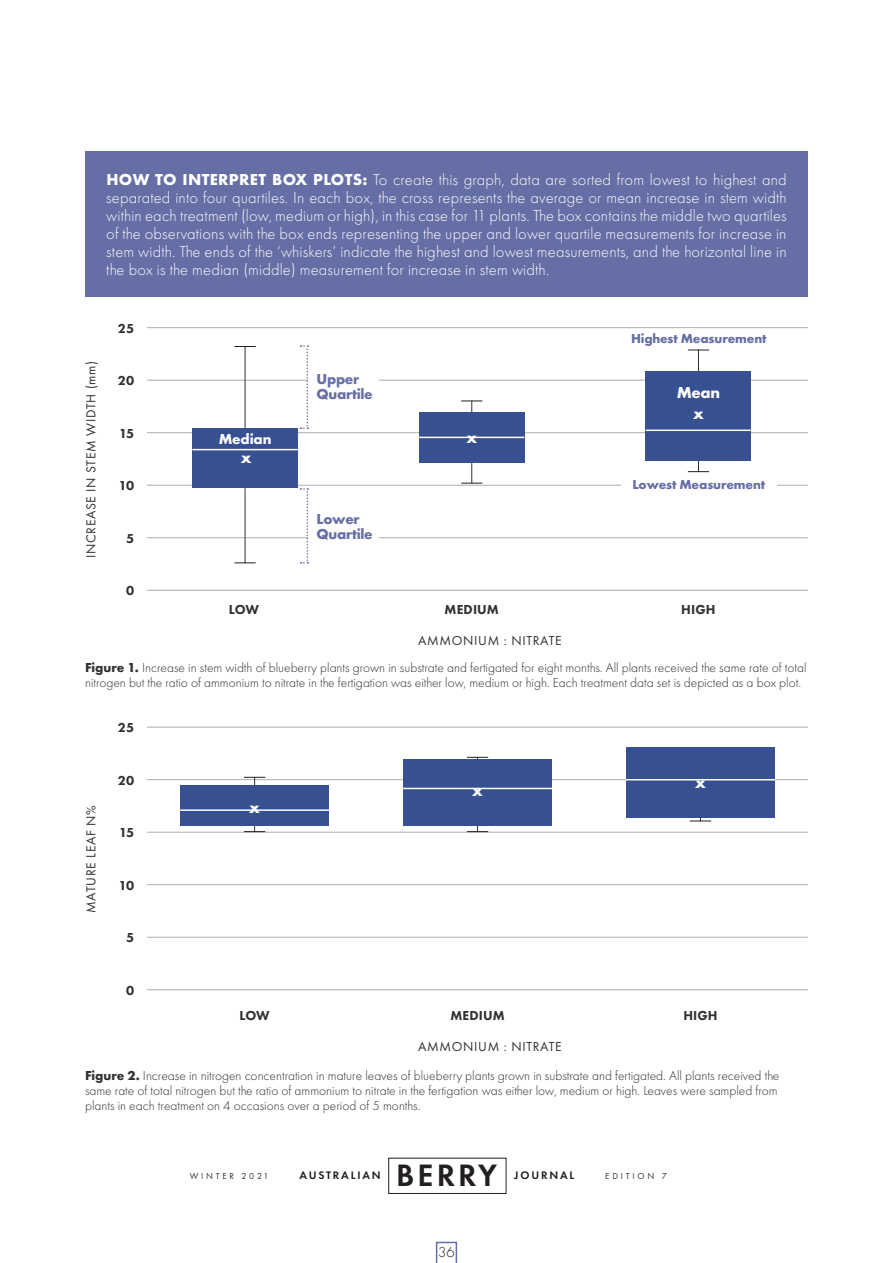
<style>
.page{position:relative;width:893px;height:1263px;background:#fff}
.page>*{position:absolute;margin:0;border:0;box-sizing:border-box;transform-origin:0 0}
.t1{font:600 32.1px "Futura PT";letter-spacing:.095em;color:#231f20}
.t2{font:300 16.5px/18px "Futura PT";letter-spacing:.01em;color:#fff;text-align:justify}
.t3{font:700 16.5px/20.9px "Futura PT";color:#fff;text-align:center}
.t4{font:700 15px/15px "Futura PT";letter-spacing:-.02em;color:#656ea5}
.t5{font:700 15px "Futura PT";letter-spacing:-.01em;color:#fff}
.t6{font:300 15px "Futura PT";color:#231f20}
.t7{font:300 13.5px/15px "Futura PT";color:#323031}
.t8{font:13.5px "Futura PT";letter-spacing:.05em;color:#323031}
.t9{font:800 13.5px "Futura PT";letter-spacing:.01em;color:#323031}
.t10{font:700 13.5px "Futura PT";letter-spacing:-.01em;color:#656ea5}
.t11{font:600 11.4px "Futura PT";letter-spacing:.16em;color:#231f20}
.t12{font:9px "Futura PT";letter-spacing:.31em;color:#323031}
.s1{font-weight:700}
</style>
<div class="page">
<svg style="left:436px;top:1242px;width:21px;height:21px"></svg>
<div style="left:85px;top:151px;width:723px;height:145px;background:#656ea5"></div>
<hr style="left:147px;top:590px;width:661px;height:1px;background:#323031">
<hr style="left:147px;top:537px;width:661px;height:1px;background:#323031">
<hr style="left:147px;top:485px;width:661px;height:1px;background:#323031">
<hr style="left:147px;top:432px;width:661px;height:1px;background:#323031">
<hr style="left:147px;top:380px;width:661px;height:1px;background:#323031">
<hr style="left:147px;top:327px;width:661px;height:1px;background:#323031">
<div style="left:621px;top:479px;width:155px;height:14px;background:#fff"></div>
<div style="left:308px;top:372px;width:71px;height:30px;background:#fff"></div>
<div style="left:308px;top:512px;width:71px;height:31px;background:#fff"></div>
<svg style="left:301px;top:345px;width:7px;height:84px"></svg>
<svg style="left:301px;top:488px;width:7px;height:75px"></svg>
<div style="left:192px;top:428px;width:106px;height:60px;background:#375091"></div>
<hr style="left:245px;top:346px;width:1px;height:82px;background:#323031">
<hr style="left:245px;top:488px;width:1px;height:75px;background:#323031">
<hr style="left:192px;top:449px;width:106px;height:1px;background:#fff">
<div style="left:419px;top:412px;width:105px;height:51px;background:#375091"></div>
<hr style="left:419px;top:437px;width:105px;height:1px;background:#fff">
<div style="left:646px;top:372px;width:105px;height:89px;background:#375091"></div>
<hr style="left:646px;top:429px;width:105px;height:2px;background:#fff">
<hr style="left:147px;top:989px;width:661px;height:1px;background:#323031">
<hr style="left:147px;top:937px;width:661px;height:1px;background:#323031">
<hr style="left:147px;top:884px;width:661px;height:1px;background:#323031">
<hr style="left:147px;top:832px;width:661px;height:1px;background:#323031">
<hr style="left:147px;top:779px;width:661px;height:1px;background:#323031">
<hr style="left:147px;top:727px;width:661px;height:1px;background:#323031">
<div style="left:180px;top:786px;width:149px;height:40px;background:#375091"></div>
<hr style="left:180px;top:809px;width:149px;height:2px;background:#fff">
<div style="left:403px;top:759px;width:149px;height:67px;background:#375091"></div>
<hr style="left:403px;top:788px;width:149px;height:1px;background:#fff">
<div style="left:626px;top:747px;width:149px;height:70px;background:#375091"></div>
<hr style="left:626px;top:779px;width:149px;height:1px;background:#fff">
<svg style="left:234px;top:346px;width:22px;height:1px"></svg>
<svg style="left:244px;top:777px;width:21px;height:9px"></svg>
<svg style="left:467px;top:757px;width:21px;height:2px"></svg>
<svg style="left:690px;top:817px;width:21px;height:5px"></svg>
<svg style="left:467px;top:826px;width:21px;height:6px"></svg>
<svg style="left:244px;top:826px;width:21px;height:6px"></svg>
<svg style="left:461px;top:401px;width:21px;height:11px"></svg>
<svg style="left:688px;top:350px;width:21px;height:22px"></svg>
<svg style="left:688px;top:461px;width:21px;height:11px"></svg>
<svg style="left:461px;top:463px;width:21px;height:21px"></svg>
<svg style="left:234px;top:562px;width:22px;height:1px"></svg>
<p class="t2" style="left:106px;top:170px;width:682px"><span class="s1">HOW TO INTERPRET BOX PLOTS:</span> To create this graph, data are sorted from lowest to highest and separated into four quartiles. In each box, the cross represents the average or mean increase in stem width within each treatment (low, medium or high), in this case for 11 plants. The box contains the middle two quartiles of the observations with the box ends representing the upper and lower quartile measurements for increase in stem width. The ends of the ‘whiskers’ indicate the highest and lowest measurements, and the horizontal line in the box is the median (middle) measurement for increase in stem width.</p>
<p class="t8" style="left:83px;top:558px;width:199px;rotate:-90deg">INCREASE IN STEM WIDTH (mm)</p>
<p class="t9" style="left:118px;top:320px;width:18px">25</p>
<p class="t9" style="left:118px;top:372px;width:18px">20</p>
<p class="t9" style="left:119px;top:425px;width:16px">15</p>
<p class="t9" style="left:119px;top:477px;width:17px">10</p>
<p class="t9" style="left:126px;top:530px;width:10px">5</p>
<p class="t9" style="left:126px;top:582px;width:10px">0</p>
<p class="t5" style="left:219px;top:429px;width:54px">Median</p>
<p class="t3" style="left:241px;top:447px;width:12px">x</p>
<p class="t9" style="left:229px;top:601px;width:32px">LOW</p>
<p class="t4" style="left:317px;top:371px;width:58px">Upper<br>Quartile</p>
<p class="t4" style="left:317px;top:511px;width:58px">Lower<br>Quartile</p>
<p class="t3" style="left:466px;top:427px;width:12px">x</p>
<p class="t9" style="left:445px;top:601px;width:56px">MEDIUM</p>
<p class="t8" style="left:418px;top:632px;width:145px">AMMONIUM : NITRATE</p>
<p class="t10" style="left:631px;top:330px;width:137px">Highest Measurement</p>
<p class="t3" style="left:677px;top:382px;width:45px">Mean x</p>
<p class="t10" style="left:632px;top:476px;width:134px">Lowest Measurement</p>
<p class="t9" style="left:681px;top:601px;width:36px">HIGH</p>
<p class="t7" style="left:85px;top:660px;width:723px"><span class="s1">Figure 1.</span> Increase in stem width of blueberry plants grown in substrate and fertigated for eight months. All plants received the same rate of total nitrogen but the ratio of ammonium to nitrate in the fertigation was either low, medium or high. Each treatment data set is depicted as a box plot.</p>
<p class="t8" style="left:83px;top:913px;width:109px;rotate:-90deg">MATURE LEAF N%</p>
<p class="t9" style="left:118px;top:719px;width:18px">25</p>
<p class="t9" style="left:118px;top:772px;width:18px">20</p>
<p class="t9" style="left:119px;top:824px;width:16px">15</p>
<p class="t9" style="left:119px;top:877px;width:17px">10</p>
<p class="t9" style="left:126px;top:929px;width:10px">5</p>
<p class="t9" style="left:126px;top:982px;width:10px">0</p>
<p class="t3" style="left:249px;top:796px;width:12px">x</p>
<p class="t9" style="left:240px;top:1007px;width:32px">LOW</p>
<p class="t3" style="left:472px;top:780px;width:12px">x</p>
<p class="t9" style="left:450px;top:1007px;width:56px">MEDIUM</p>
<p class="t8" style="left:418px;top:1039px;width:145px">AMMONIUM : NITRATE</p>
<p class="t3" style="left:695px;top:771px;width:12px">x</p>
<p class="t9" style="left:683px;top:1007px;width:36px">HIGH</p>
<p class="t7" style="left:85px;top:1068px;width:696px"><span class="s1">Figure 2.</span> Increase in nitrogen concentration in mature leaves of blueberry plants grown in substrate and fertigated. All plants received the same rate of total nitrogen but the ratio of ammonium to nitrate in the fertigation was either low, medium or high. Leaves were sampled from plants in each treatment on 4 occasions over a period of 5 months.</p>
<p class="t12" style="left:190px;top:1171px;width:80px">WINTER 2021</p>
<p class="t11" style="left:300px;top:1168px;width:83px">AUSTRALIAN</p>
<h1 class="t1" style="left:396px;top:1155px;width:103px">BERRY</h1>
<p class="t11" style="left:514px;top:1168px;width:61px">JOURNAL</p>
<p class="t12" style="left:605px;top:1171px;width:63px">EDITION 7</p>
<p class="t6" style="left:438px;top:1243px;width:18px">36</p>
</div>
